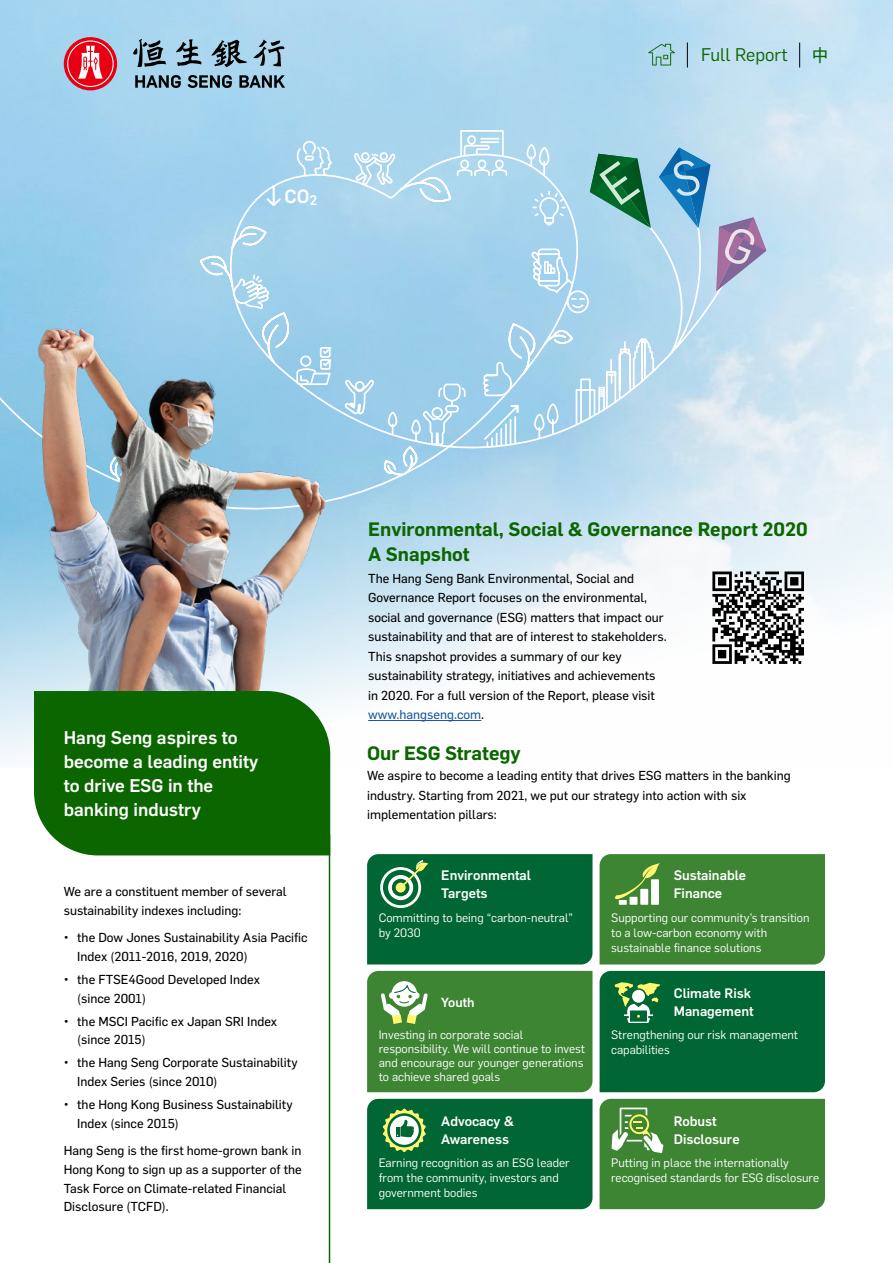
<style>
.page{position:relative;width:893px;height:1263px;background:#fff}
.page>*{position:absolute;margin:0;border:0;box-sizing:border-box;transform-origin:0 0}
.t1{font:600 19.05px/25.5px "Flama";color:#0c6600}
.t2{font:500 18.75px "Flama";color:#fff}
.t3{font:500 18px/24px "Flama";color:#fff}
.t4{font:18px "Flama";color:#0c6600}
.t5{font:700 18px "M Hei HKS";color:#0c6600}
.t6{font:500 13.5px/18px "Flama";color:#fff}
.t7{font:500 13.05px "Flama";color:#fff}
.t8{font:12.75px/19.5px "Flama Basic";color:#000}
.t9{font:12px/15px "Flama";color:#fff}
.s1{color:#15599f}
</style>
<div class="page">
<img style="left:0;top:0;width:893px;height:767px">
<svg style="left:0;top:113px;width:733px;height:472px"></svg>
<svg style="left:295px;top:140px;width:38px;height:38px"></svg>
<svg style="left:265px;top:186px;width:18px;height:22px"></svg>
<img style="left:27px;top:320px;width:309px;height:373px">
<svg style="left:199px;top:218px;width:134px;height:168px"></svg>
<hr style="left:368px;top:720px;width:113px;height:1px;background:#15599f">
<div style="left:34px;top:691px;width:296px;height:164px;background:#0c6600"></div>
<hr style="left:329px;top:834px;width:1px;height:429px;background:#0c6600">
<div style="left:367px;top:854px;width:225px;height:110px;background:#063"></div>
<div style="left:367px;top:971px;width:225px;height:121px;background:#3d8533"></div>
<div style="left:367px;top:1099px;width:225px;height:110px;background:#063"></div>
<div style="left:600px;top:1099px;width:225px;height:110px;background:#3d8533"></div>
<div style="left:600px;top:854px;width:225px;height:110px;background:#3d8533"></div>
<div style="left:600px;top:971px;width:225px;height:121px;background:#063"></div>
<div style="left:632px;top:990px;width:13px;height:13px;background:#fff;border-radius:50%"></div>
<img style="left:703px;top:563px;width:111px;height:110px">
<svg style="left:799px;top:43px;width:1px;height:25px"></svg>
<svg style="left:687px;top:43px;width:1px;height:25px"></svg>
<svg style="left:648px;top:44px;width:27px;height:21px"></svg>
<img style="left:57px;top:30px;width:234px;height:67px">
<svg style="left:343px;top:129px;width:423px;height:347px"></svg>
<h2 class="t2" style="left:284px;top:183px;width:34px">CO<sub>2</sub></h2>
<h3 class="t4" style="left:701px;top:42px;width:88px">Full Report</h3>
<h3 class="t5" style="left:811px;top:42px;width:19px">中</h3>
<h3 class="t3" style="left:64px;top:724px;width:196px">Hang Seng aspires to become a leading entity to drive ESG in the banking industry</h3>
<p class="t8" style="left:64px;top:881px;width:224px;line-height:18.8px">We are a constituent member of several sustainability indexes including:</p>
<p class="t8" style="left:77px;top:927px;width:232px;line-height:18.8px;text-indent:-14px">• the Dow Jones Sustainability Asia Pacific<br>Index (2011-2016, 2019, 2020)</p>
<p class="t8" style="left:77px;top:969px;width:184px;line-height:18.8px;text-indent:-14px">• the FTSE4Good Developed Index (since 2001)</p>
<p class="t8" style="left:77px;top:1011px;width:201px;line-height:18.8px;text-indent:-14px">• the MSCI Pacific ex Japan SRI Index (since 2015)</p>
<p class="t8" style="left:77px;top:1053px;width:222px;line-height:18.8px;text-indent:-14px">• the Hang Seng Corporate Sustainability<br>Index Series (since 2010)</p>
<p class="t8" style="left:77px;top:1094px;width:217px;line-height:18.8px;text-indent:-14px">• the Hong Kong Business Sustainability<br>Index (since 2015)</p>
<p class="t8" style="left:64px;top:1140px;width:240px;line-height:18.8px">Hang Seng is the first home-grown bank in Hong Kong to sign up as a supporter of the Task Force on Climate-related Financial Disclosure (TCFD).</p>
<h1 class="t1" style="left:368px;top:515px;width:441px">Environmental, Social &amp; Governance Report 2020<br>A Snapshot</h1>
<p class="t8" style="left:368px;top:568px;width:300px">The Hang Seng Bank Environmental, Social and Governance Report focuses on the environmental, social and governance (ESG) matters that impact our sustainability and that are of interest to stakeholders.<br>This snapshot provides a summary of our key sustainability strategy, initiatives and achievements in 2020. For a full version of the Report, please visit <span class="s1">www.hangseng.com</span>.</p>
<h1 class="t1" style="left:367px;top:739px;width:155px">Our ESG Strategy</h1>
<p class="t8" style="left:367px;top:765px;width:425px">We aspire to become a leading entity that drives ESG matters in the banking industry. Starting from 2021, we put our strategy into action with six implementation pillars:</p>
<p class="t6" style="left:441px;top:865px;width:91px">Environmental<br>Targets</p>
<p class="t9" style="left:379px;top:909px;width:196px">Committing to being “carbon-neutral” by 2030</p>
<p class="t7" style="left:441px;top:993px;width:35px">Youth</p>
<p class="t9" style="left:379px;top:1026px;width:208px;line-height:14.2px">Investing in corporate social responsibility. We will continue to invest and encourage our younger generations to achieve shared goals</p>
<p class="t6" style="left:441px;top:1111px;width:74px">Advocacy &amp;<br>Awareness</p>
<p class="t9" style="left:379px;top:1154px;width:193px">Earning recognition as an ESG leader from the community, investors and government bodies</p>
<p class="t6" style="left:674px;top:865px;width:74px">Sustainable<br>Finance</p>
<p class="t9" style="left:611px;top:909px;width:200px">Supporting our community’s transition to a low-carbon economy with sustainable finance solutions</p>
<p class="t6" style="left:674px;top:983px;width:81px">Climate Risk<br>Management</p>
<p class="t9" style="left:611px;top:1026px;width:188px">Strengthening our risk management capabilities</p>
<p class="t6" style="left:674px;top:1111px;width:67px">Robust<br>Disclosure</p>
<p class="t9" style="left:611px;top:1154px;width:209px">Putting in place the internationally recognised standards for ESG disclosure</p>
</div>
